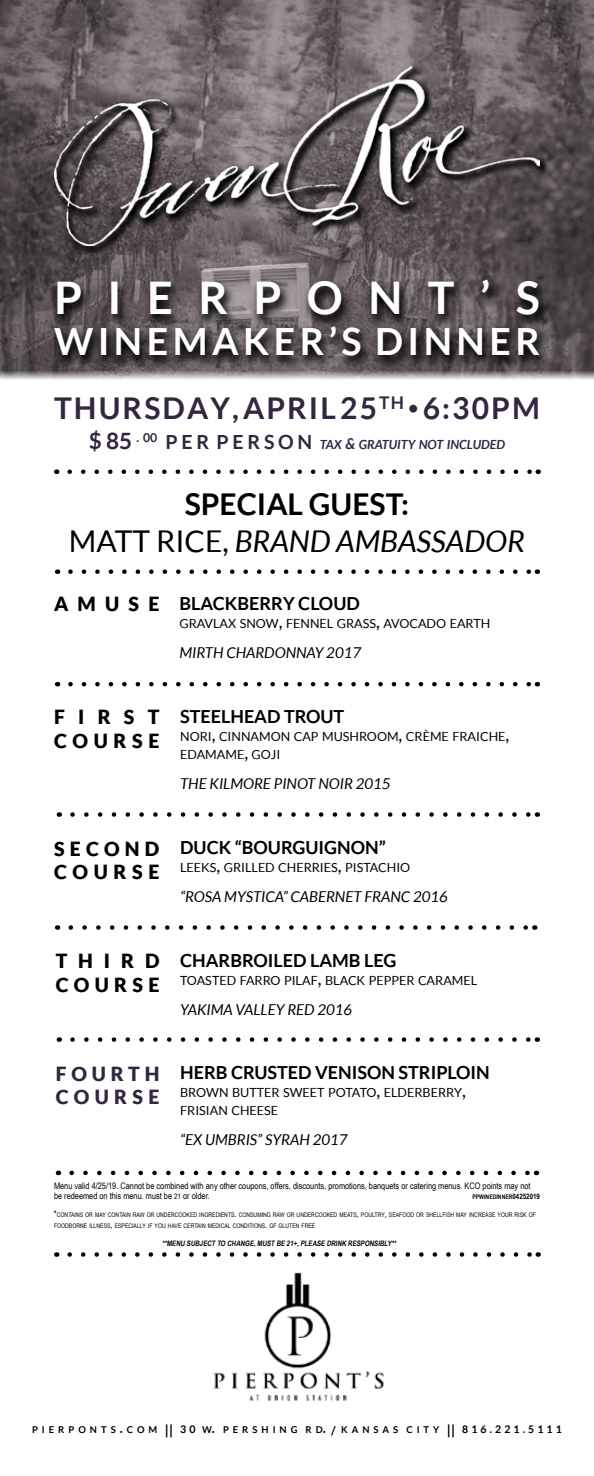
<style>
.page{position:relative;width:594px;height:1476px;background:#fff}
.page>*{position:absolute;margin:0;border:0;box-sizing:border-box;transform-origin:0 0}
.t1{font:700 45px "Lato";color:#fff}
.t2{font:700 37.5px "Lato";color:#fff}
.t3{font:italic 30px/37.5px "Lato";color:#000;text-align:center}
.t4{font:700 30px "Lato";color:#32273f}
.t5{font:900 19.5px/23.4px "Lato";letter-spacing:.29em;color:#000}
.t6{font:900 19.5px/23.4px "Lato";letter-spacing:.26em;color:#32273f}
.t7{font:700 18px "Lato";color:#000}
.t8{font:italic 15px "Lato";color:#000}
.t9{font:12.6px/18px "Lato";color:#000}
.t10{font:italic 700 12.6px "Lato";color:#32273f}
.t11{font:700 9.45px "Lato";letter-spacing:.42em;color:#000}
.t12{font:9px/10.8px "Arial Narrow";color:#000}
.t13{font:700 7.5px "Arial Narrow";color:#000}
.t14{font:6.3px/10.8px "Arial Narrow";color:#000}
.t15{font:700 6.3px "Arial Narrow";color:#000}
.s1{font-size:18px}
.s2{font-style:normal;font-size:22.5px}
.s3{font-style:normal;font-size:19.5px}
.s4{font-size:15px}
.s5{font-weight:700;font-style:normal}
.s6{font-style:normal}
.s7{font-size:7.5px}
.s8{font-size:9px}
.s9{font-size:13.5px}
.s10{font-size:10.5px}
.s11{font-size:12px}
</style>
<div class="page">
<img style="left:213px;top:1272px;width:171px;height:129px">
<svg style="left:70px;top:682px;width:460px;height:4px"></svg>
<svg style="left:70px;top:569px;width:460px;height:5px"></svg>
<svg style="left:72px;top:812px;width:458px;height:5px"></svg>
<svg style="left:71px;top:925px;width:456px;height:5px"></svg>
<svg style="left:72px;top:1171px;width:457px;height:4px"></svg>
<svg style="left:72px;top:1037px;width:458px;height:5px"></svg>
<svg style="left:70px;top:1252px;width:461px;height:5px"></svg>
<svg style="left:70px;top:470px;width:461px;height:4px"></svg>
<img style="left:0;top:0;width:594px;height:380px">
<svg style="left:50px;top:64px;width:500px;height:194px;background:#60575a"></svg>
<img style="left:54px;top:67px;width:486px;height:179px">
<svg style="left:48px;top:277px;width:503px;height:94px;background:#4e484a"></svg>
<h1 class="t1" style="left:54px;top:272px;width:487px">P I E R P O N T ’ S</h1>
<h2 class="t2" style="left:54px;top:319px;width:487px">W I N E M A K E R ’ S D I N N E R</h2>
<h3 class="t4" style="left:54px;top:391px;width:487px">T H U R S D A Y , A P R I L 25 <sup>T</sup> <sup>H</sup> <span class="s1">•</span> 6 : 3 0 P M</h3>
<p class="t10" style="left:89px;top:437px;width:418px"><span class="s2">$ 85</span> <sup>.</sup> <sup>00</sup> <span class="s3">P E R P E R S O N</span> TAX <span class="s4">&amp;</span> GRATUITY NOT INCLUDED</p>
<h3 class="t3" style="left:69px;top:486px;width:458px"><span class="s5">SPECIAL GUEST:<br></span><span class="s6">MATT RICE,</span> BRAND AMBASSADOR</h3>
<h3 class="t5" style="left:54px;top:592px;width:107px">AMUSE</h3>
<h3 class="t5" style="left:54px;top:705px;width:107px">FIRST<br>COURSE</h3>
<h3 class="t5" style="left:54px;top:836px;width:107px">SECOND<br>COURSE</h3>
<h3 class="t5" style="left:56px;top:949px;width:105px">THIRD<br>COURSE</h3>
<h3 class="t6" style="left:56px;top:1061px;width:105px">FOURTH<br>COURSE</h3>
<h3 class="t7" style="left:179px;top:593px;width:182px">BLACKBERRY CLOUD</h3>
<p class="t9" style="left:179px;top:614px;width:312px">GRAVLAX SNOW<span class="s1">,</span> FENNEL GRASS<span class="s1">,</span> AVOCADO EARTH</p>
<p class="t8" style="left:179px;top:644px;width:183px">MIRTH CHARDONNAY 2017</p>
<h3 class="t7" style="left:180px;top:706px;width:166px">STEELHEAD TROUT</h3>
<p class="t9" style="left:180px;top:728px;width:331px">NORI<span class="s1">,</span> CINNAMON CAP MUSHROOM<span class="s1">,</span> CRÈME FRAICHE<span class="s1">,<br></span>EDAMAME<span class="s1">,</span> GOJI</p>
<p class="t8" style="left:180px;top:775px;width:212px">THE KILMORE PINOT NOIR 2015</p>
<h3 class="t7" style="left:180px;top:838px;width:207px">DUCK “BOURGUIGNON”</h3>
<p class="t9" style="left:180px;top:859px;width:232px">LEEKS<span class="s1">,</span> GRILLED CHERRIES<span class="s1">,</span> PISTACHIO</p>
<p class="t8" style="left:180px;top:889px;width:269px">“ROSA MYSTICA” CABERNET FRANC 2016</p>
<h3 class="t7" style="left:180px;top:950px;width:218px">CHARBROILED LAMB LEG</h3>
<p class="t9" style="left:180px;top:972px;width:299px">TOASTED FARRO PILAF<span class="s1">,</span> BLACK PEPPER CARAMEL</p>
<p class="t8" style="left:180px;top:1001px;width:174px">YAKIMA VALLEY RED 2016</p>
<h3 class="t7" style="left:180px;top:1062px;width:311px">HERB CRUSTED VENISON STRIPLOIN</h3>
<p class="t9" style="left:180px;top:1084px;width:287px">BROWN BUTTER SWEET POTATO<span class="s1">,</span> ELDERBERRY<span class="s1">,<br></span>FRISIAN CHEESE</p>
<p class="t8" style="left:180px;top:1132px;width:169px">“EX UMBRIS” SYRAH 2017</p>
<p class="t12" style="left:54px;top:1180px;width:478px">Menu valid 4/25/19. Cannot be combined with any other coupons, offers, discounts, promotions, banquets or catering menus. KCO points may not be redeemed on this menu. must be <span class="s7">21</span> or older.</p>
<p class="t15" style="left:472px;top:1192px;width:69px">PPWINEDINNER<span class="s7">04252019</span></p>
<p class="t14" style="left:54px;top:1209px;width:483px"><span class="s8">*</span>CONTAINS OR MAY CONTAIN RAW OR UNDERCOOKED INGREDIENTS<span class="s8">.</span> CONSUMING RAW OR UNDERCOOKED MEATS<span class="s8">,</span> POULTRY<span class="s8">,</span> SEAFOOD OR SHELLFISH MAY INCREASE YOUR RISK OF<br>FOODBORNE ILLNESS<span class="s8">,</span> ESPECIALLY IF YOU HAVE CERTAIN MEDICAL CONDITIONS<span class="s8">.</span> GF GLUTEN FREE</p>
<p class="t13" style="left:162px;top:1238px;width:170px">**MENU SUBJECT TO CHANGE,MUST BE 21+,PLEASE DRIN</p>
<p class="t13" style="left:342px;top:1238px;width:57px">K RESPONSIBLY**</p>
<p class="t11" style="left:32px;top:1424px;width:531px">PIERPONTS <span class="s9">.</span> COM <span class="s9">||</span> <span class="s10">3 0</span> W<span class="s9">.</span> PERSHING RD<span class="s9">.</span> <span class="s11">/</span> KANSAS CITY <span class="s9">||</span> <span class="s10">8 1 6 . 2 2 1 . 5 1 1 1</span></p>
</div>
